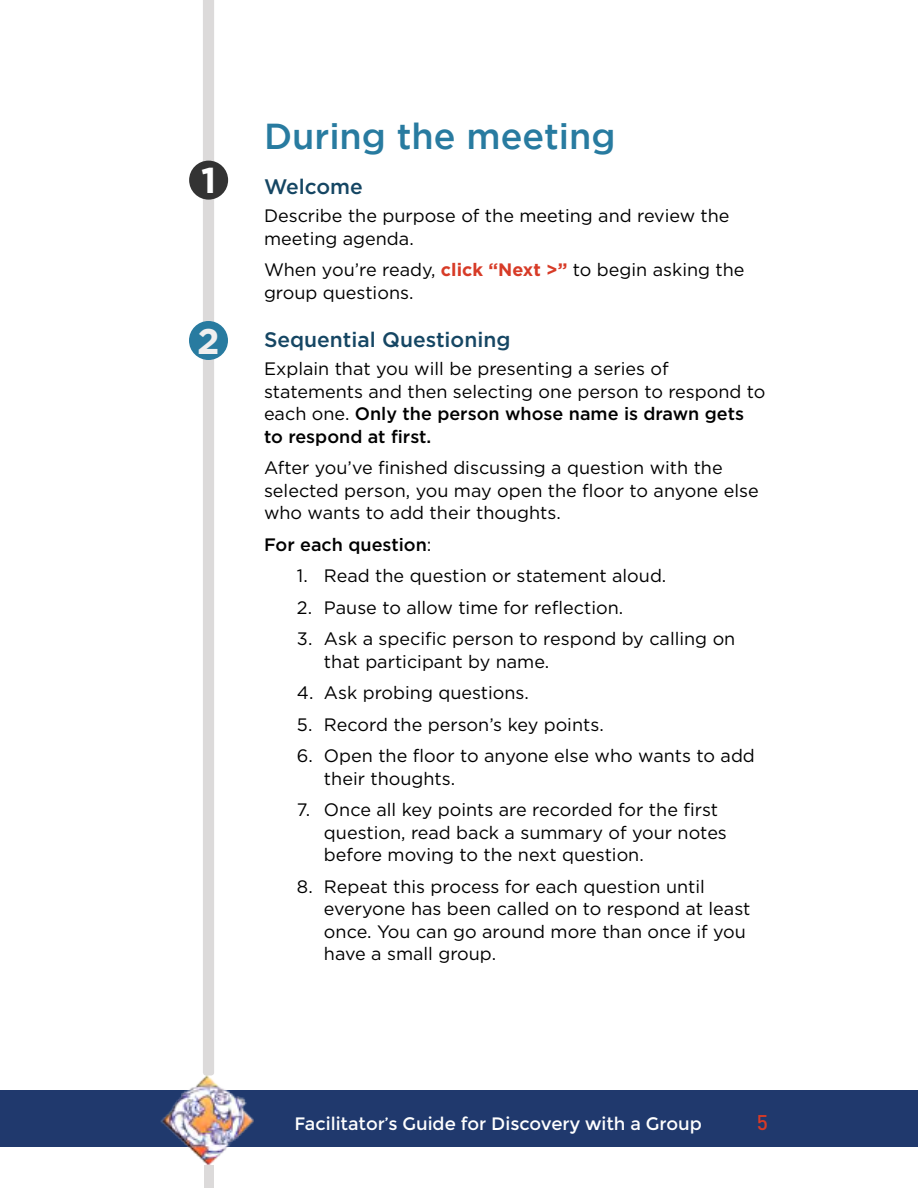
<style>
.page{position:relative;width:918px;height:1188px;background:#fff}
.page>*{position:absolute;margin:0;border:0;box-sizing:border-box;transform-origin:0 0}
.t1{font:500 36px "Gotham";color:#287ba0}
.t2{font:700 36px "Gotham";color:#fff}
.t3{font:700 36px "Gotham";color:#efefef}
.t4{font:500 21px "Gotham";color:#154663}
.t5{font:500 21px "DIN";color:#d73b27}
.t6{font:18px/22.5px "Gotham";color:#000}
.t7{font:18px "Montserrat";color:#fff}
.t8{font:500 18px "Gotham";color:#000}
.s1{font-weight:700;color:#d73b27}
.s2{font-weight:500}
.s3{font-weight:400}
</style>
<div class="page">
<div style="left:0;top:1090px;width:918px;height:58px;background:#20396d"></div>
<img style="left:160px;top:1076px;width:94px;height:90px">
<div style="left:204px;top:1165px;width:9px;height:23px;background:#dcdada"></div>
<div style="left:203px;top:0;width:11px;height:1076px;background:#dcdada"></div>
<div style="left:189px;top:161px;width:39px;height:39px;background:#333;border-radius:50%"></div>
<div style="left:189px;top:321px;width:39px;height:39px;background:#287ba0;border-radius:50%"></div>
<h1 class="t2" style="left:201px;top:160px;width:17px">1</h1>
<h1 class="t3" style="left:197px;top:321px;width:24px">2</h1>
<h1 class="t1" style="left:264px;top:116px;width:353px">During the meeting</h1>
<p class="t4" style="left:264px;top:175px;width:100px">Welcome</p>
<p class="t6" style="left:264px;top:204px;width:467px">Describe the purpose of the meeting and review the meeting agenda.</p>
<p class="t6" style="left:264px;top:258px;width:482px">When you’re ready, <span class="s1">click “Next &gt;”</span> to begin asking the group questions.</p>
<p class="t4" style="left:264px;top:327px;width:248px">Sequential Questioning</p>
<p class="t6" style="left:264px;top:357px;width:503px">Explain that you will be presenting a series of statements and then selecting one person to respond to each one. <span class="s2">Only the person whose name is drawn gets to respond at first.</span></p>
<p class="t6" style="left:264px;top:456px;width:496px">After you’ve finished discussing a question with the selected person, you may open the floor to anyone else who wants to add their thoughts.</p>
<p class="t8" style="left:264px;top:534px;width:169px">For each question<span class="s3">:</span></p>
<p class="t6" style="left:297px;top:564px;width:371px">1. Read the question or statement aloud.</p>
<p class="t6" style="left:297px;top:596px;width:328px">2. Pause to allow time for reflection.</p>
<p class="t6" style="left:324px;top:627px;width:413px;text-indent:-27px">3. Ask a specific person to respond by calling on that participant by name.</p>
<p class="t6" style="left:297px;top:681px;width:234px">4. Ask probing questions.</p>
<p class="t6" style="left:297px;top:713px;width:308px">5. Record the person’s key points.</p>
<p class="t6" style="left:324px;top:744px;width:432px;text-indent:-27px">6. Open the floor to anyone else who wants to add their thoughts.</p>
<p class="t6" style="left:324px;top:798px;width:404px;text-indent:-27px">7. Once all key points are recorded for the first question, read back a summary of your notes before moving to the next question.</p>
<p class="t6" style="left:324px;top:875px;width:428px;text-indent:-27px">8. Repeat this process for each question until everyone has been called on to respond at least once. You can go around more than once if you have a small group.</p>
<p class="t7" style="left:294px;top:1113px;width:409px">Facilitator’s Guide for Discovery with a Group</p>
<p class="t5" style="left:757px;top:1109px;width:13px">5</p>
</div>
